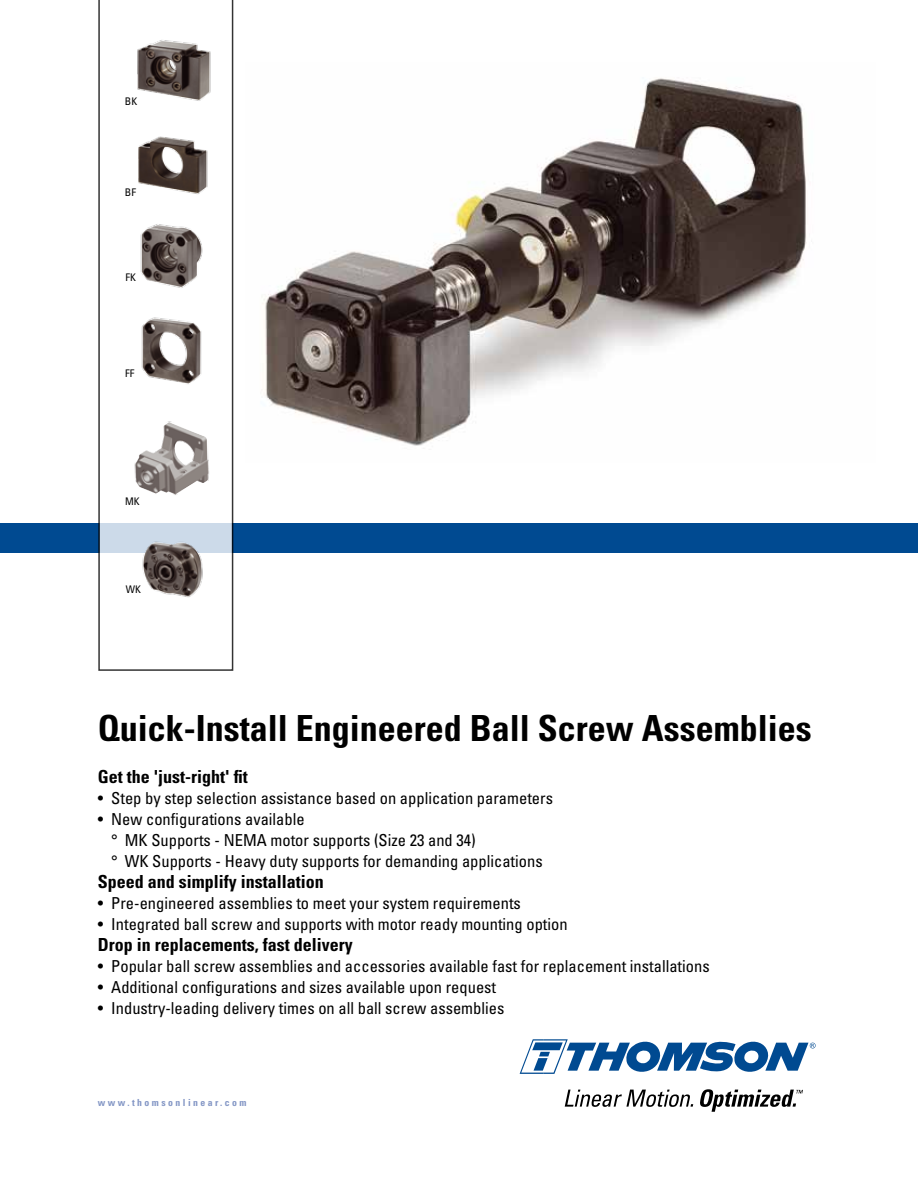
<style>
.page{position:relative;width:918px;height:1188px;background:#fff}
.page>*{position:absolute;margin:0;border:0;box-sizing:border-box;transform-origin:0 0}
.t1{font:700 condensed 36px "Univers";color:#000}
.t2{font:700 condensed 18px "Univers";color:#000}
.t3{font:condensed 16.5px/21px "Univers";color:#000}
.t4{font:condensed 10.5px "Univers";color:#000}
.t5{font:700 condensed 9.75px "Univers";letter-spacing:.25em;color:#8396c5}
</style>
<div class="page">
<div style="left:0;top:523px;width:918px;height:30px;background:#004a91"></div>
<svg style="left:565px;top:1090px;width:128px;height:17px"></svg>
<svg style="left:520px;top:1039px;width:296px;height:35px"></svg>
<svg style="left:700px;top:1089px;width:103px;height:23px"></svg>
<svg style="left:98px;top:0;width:135px;height:671px"></svg>
<img style="left:262px;top:78px;width:545px;height:368px">
<img style="left:135px;top:35px;width:81px;height:72px">
<img style="left:126px;top:122px;width:89px;height:78px">
<img style="left:133px;top:219px;width:74px;height:75px">
<img style="left:138px;top:312px;width:71px;height:82px">
<img style="left:134px;top:533px;width:73px;height:79px">
<img style="left:119px;top:414px;width:105px;height:91px">
<p class="t4" style="left:125px;top:94px;width:14px">BK</p>
<p class="t4" style="left:125px;top:185px;width:13px">BF</p>
<p class="t4" style="left:125px;top:271px;width:12px">FK</p>
<p class="t4" style="left:125px;top:367px;width:11px">FF</p>
<p class="t4" style="left:125px;top:494px;width:16px">MK</p>
<p class="t4" style="left:126px;top:583px;width:17px">WK</p>
<h1 class="t1" style="left:98px;top:706px;width:715px">Quick-Install Engineered Ball Screw Assemblies</h1>
<p class="t2" style="left:98px;top:765px;width:151px">Get the 'just-right' fit</p>
<p class="t3" style="left:98px;top:787px;width:457px">• Step by step selection assistance based on application parameters</p>
<p class="t3" style="left:111px;top:808px;width:433px;text-indent:-13px">• New configurations available<br>° MK Supports - NEMA motor supports (Size 23 and 34)<br>° WK Supports - Heavy duty supports for demanding applications</p>
<p class="t2" style="left:98px;top:870px;width:228px">Speed and simplify installation</p>
<p class="t3" style="left:98px;top:892px;width:425px">• Pre-engineered assemblies to meet your system requirements</p>
<p class="t3" style="left:98px;top:913px;width:471px">• Integrated ball screw and supports with motor ready mounting option</p>
<p class="t2" style="left:98px;top:933px;width:256px">Drop in replacements, fast delivery</p>
<p class="t3" style="left:98px;top:955px;width:613px">• Popular ball screw assemblies and accessories available fast for replacement installations</p>
<p class="t3" style="left:98px;top:976px;width:400px">• Additional configurations and sizes available upon request</p>
<p class="t3" style="left:98px;top:997px;width:408px">• Industry-leading delivery times on all ball screw assemblies</p>
<p class="t5" style="left:98px;top:1097px;width:150px">www.thomsonlinear.com</p>
</div>
